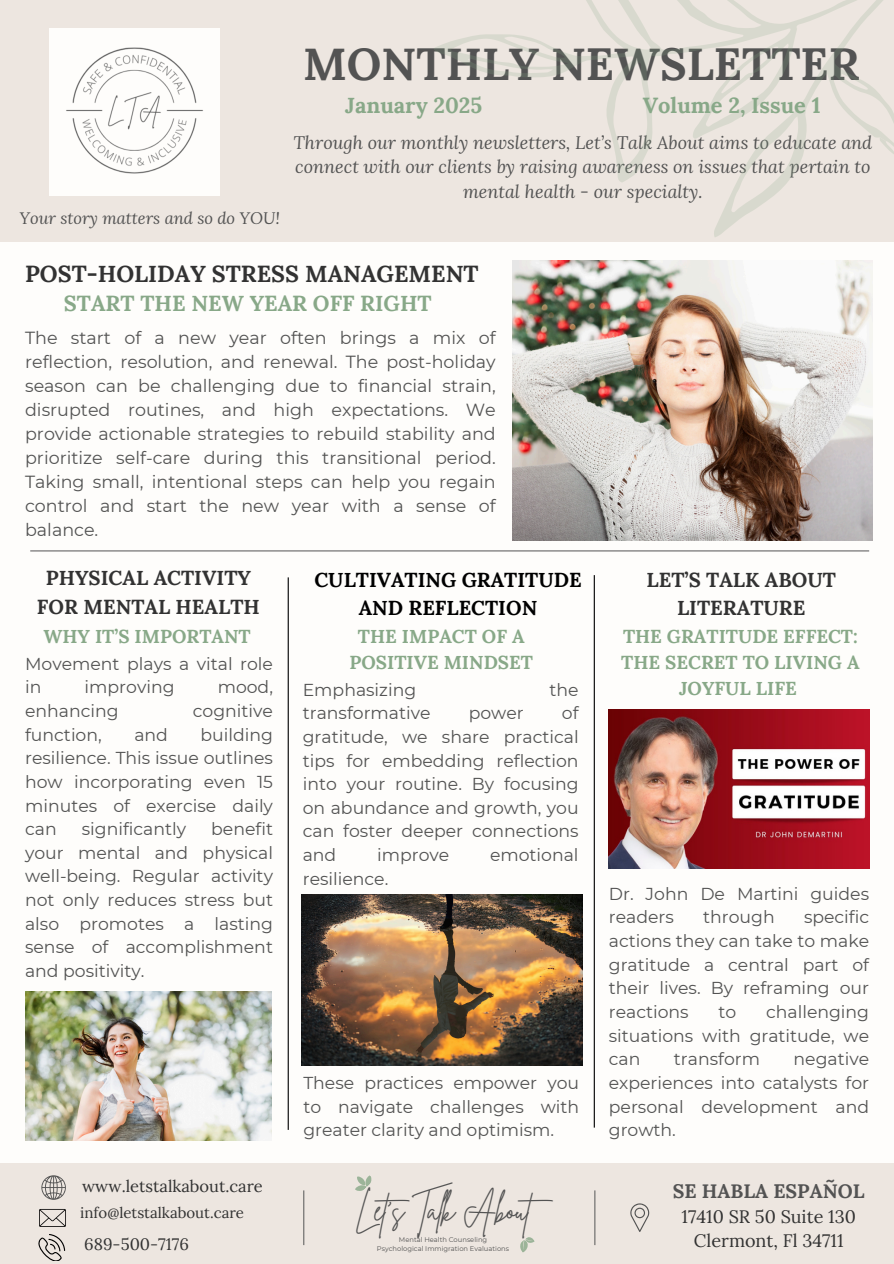
<style>
.page{position:relative;width:894px;height:1264px;background:#fff}
.page>*{position:absolute;margin:0;border:0;box-sizing:border-box;transform-origin:0 0}
.t1{font:700 45px "Lora";color:#535353}
.t2{font:31.35px "Brittany Signature";letter-spacing:-.03em;color:#535353}
.t3{font:700 23.25px "Lora";color:#323232}
.t4{font:700 21.75px "Lora";color:#88a888}
.t5{font:700 20.25px/28.2px "Lora";color:#323232;text-align:center}
.t6{font:700 20.25px/28.2px "Lora";color:#000;text-align:center}
.t7{font:700 19.5px "Lora";color:#535353}
.t8{font:700 18.75px/25.8px "Lora";color:#88a888;text-align:center}
.t9{font:italic 18px/24.8px "Lora";color:#535353;text-align:center}
.t10{font:18px/24.8px "Lora";color:#323232;text-align:center}
.t11{font:17.55px/24px "Montserrat";color:#535353;text-align:justify}
.t12{font:17.25px/23.7px "Montserrat";color:#535353;text-align:justify}
.t13{font:16.5px "Lora";color:#323232}
.t14{font:italic 16.5px "Lora";color:#535353}
.t15{font:15px "Lora";color:#323232}
.t16{font:6.75px/9px "Montserrat";color:#535353;text-align:center}
</style>
<div class="page">
<div style="left:0;top:0;width:893px;height:1263px;background:#fefdfb"></div>
<div style="left:0;top:0;width:893px;height:241px;background:#ede6e0"></div>
<div style="left:0;top:1163px;width:893px;height:100px;background:#ede6e0"></div>
<svg style="left:39px;top:1209px;width:27px;height:17px"></svg>
<svg style="left:38px;top:1234px;width:27px;height:26px"></svg>
<svg style="left:41px;top:1175px;width:25px;height:24px"></svg>
<svg style="left:630px;top:1203px;width:19px;height:29px"></svg>
<svg style="left:355px;top:1175px;width:17px;height:16px"></svg>
<svg style="left:520px;top:1237px;width:15px;height:15px"></svg>
<img style="left:0;top:28px;width:339px;height:214px">
<hr style="left:303px;top:1190px;width:1px;height:54px;background:#666">
<hr style="left:30px;top:550px;width:838px;height:1px;background:#666">
<hr style="left:594px;top:1190px;width:1px;height:54px;background:#666">
<hr style="left:287px;top:577px;width:2px;height:552px;background:#000">
<img style="left:512px;top:260px;width:360px;height:280px">
<img style="left:608px;top:709px;width:260px;height:159px">
<img style="left:25px;top:991px;width:247px;height:149px">
<hr style="left:593px;top:575px;width:1px;height:552px;background:#000">
<svg style="left:434px;top:0;width:459px;height:237px"></svg>
<svg style="left:879px;top:137px;width:14px;height:18px"></svg>
<img style="left:301px;top:894px;width:281px;height:171px">
<h2 class="t1" style="left:303px;top:35px;width:557px">MONTHLY NEWSLETTER</h2>
<p class="t4" style="left:345px;top:91px;width:138px">January 2025</p>
<p class="t4" style="left:642px;top:91px;width:179px">Volume 2, Issue 1</p>
<h6 class="t14" style="left:20px;top:207px;width:262px">Your story matters and so do YOU!</h6>
<p class="t9" style="left:293px;top:129px;width:580px">Through our monthly newsletters, Let’s Talk About aims to educate and connect with our clients by raising awareness on issues that pertain to mental health - our specialty.</p>
<p class="t3" style="left:25px;top:258px;width:455px">POST-HOLIDAY STRESS MANAGEMENT</p>
<p class="t4" style="left:64px;top:289px;width:369px">START THE NEW YEAR OFF RIGHT</p>
<p class="t11" style="left:25px;top:326px;width:472px">The start of a new year often brings a mix of reflection, resolution, and renewal. The post-holiday season can be challenging due to financial strain, disrupted routines, and high expectations. We provide actionable strategies to rebuild stability and prioritize self-care during this transitional period.<br>Taking small, intentional steps can help you regain control and start the new year with a sense of balance.</p>
<p class="t5" style="left:37px;top:564px;width:224px">PHYSICAL ACTIVITY<br>FOR MENTAL HEALTH</p>
<p class="t8" style="left:43px;top:623px;width:209px">WHY IT’S IMPORTANT</p>
<h6 class="t12" style="left:25px;top:651px;width:249px">Movement plays a vital role in</h6>
<p class="t6" style="left:314px;top:565px;width:268px">CULTIVATING GRATITUDE<br>AND REFLECTION</p>
<p class="t8" style="left:349px;top:623px;width:185px">THE IMPACT OF A<br>POSITIVE MINDSET</p>
<h6 class="t12" style="left:85px;top:675px;width:91px">improving</h6>
<h6 class="t12" style="left:218px;top:675px;width:57px">mood,</h6>
<h6 class="t12" style="left:25px;top:699px;width:95px">enhancing</h6>
<h6 class="t12" style="left:193px;top:699px;width:82px">cognitive</h6>
<h6 class="t12" style="left:25px;top:722px;width:78px">function,</h6>
<h6 class="t12" style="left:134px;top:722px;width:35px">and</h6>
<h6 class="t12" style="left:303px;top:677px;width:115px">Emphasizing</h6>
<h6 class="t12" style="left:549px;top:677px;width:31px">the</h6>
<h6 class="t12" style="left:303px;top:701px;width:129px">transformative</h6>
<h6 class="t12" style="left:468px;top:701px;width:56px">power</h6>
<h6 class="t12" style="left:303px;top:701px;width:277px;text-indent:259px">of gratitude, we share practical tips for embedding reflection into your routine. By focusing on abundance and growth, you can foster deeper connections and</h6>
<h6 class="t12" style="left:25px;top:722px;width:249px;text-indent:175px">building resilience. This issue outlines how incorporating even 15 minutes of exercise daily can</h6>
<h6 class="t12" style="left:25px;top:817px;width:249px;text-indent:186px">benefit your mental and physical well-being. Regular activity not only reduces stress but also promotes a lasting sense of accomplishment and positivity.</h6>
<h6 class="t12" style="left:82px;top:817px;width:106px">significantly</h6>
<h6 class="t12" style="left:377px;top:843px;width:74px">improve</h6>
<h6 class="t12" style="left:490px;top:843px;width:90px">emotional</h6>
<h6 class="t12" style="left:303px;top:866px;width:87px">resilience.</h6>
<h6 class="t13" style="left:82px;top:1175px;width:182px">www.letstalkabout.care</h6>
<p class="t15" style="left:80px;top:1203px;width:165px">info@letstalkabout.care</p>
<p class="t13" style="left:84px;top:1233px;width:106px">689-500-7176</p>
<h6 class="t12" style="left:303px;top:1070px;width:277px">These practices empower you to navigate challenges with greater clarity and optimism.</h6>
<p class="t2" style="left:355px;top:1188px;width:208px">Let’s Talk About</p>
<p class="t16" style="left:377px;top:1235px;width:134px">Mental Health Counseling<br>Psychological Immigration Evaluations</p>
<h6 class="t5" style="left:646px;top:565px;width:191px">LET’S TALK ABOUT<br>LITERATURE</h6>
<p class="t8" style="left:621px;top:623px;width:240px">THE GRATITUDE EFFECT:<br>THE SECRET TO LIVING A<br>JOYFUL LIFE</p>
<p class="t12" style="left:608px;top:881px;width:262px">Dr. John De Martini guides readers</p>
<p class="t12" style="left:608px;top:905px;width:262px;text-indent:195px">specific actions they can take to make gratitude a central part of their lives. By reframing our reactions</p>
<p class="t12" style="left:703px;top:905px;width:73px">through</p>
<p class="t12" style="left:608px;top:999px;width:262px;text-indent:157px">challenging situations with gratitude, we can</p>
<p class="t12" style="left:718px;top:999px;width:19px">to</p>
<p class="t12" style="left:673px;top:1047px;width:88px">transform</p>
<p class="t12" style="left:608px;top:1047px;width:262px;text-indent:185px">negative experiences into catalysts for personal development and growth.</p>
<h3 class="t7" style="left:672px;top:1178px;width:193px">SE HABLA ESPAÑOL</h3>
<h3 class="t10" style="left:681px;top:1203px;width:176px">17410 SR 50 Suite 130<br>Clermont, Fl 34711</h3>
</div>
